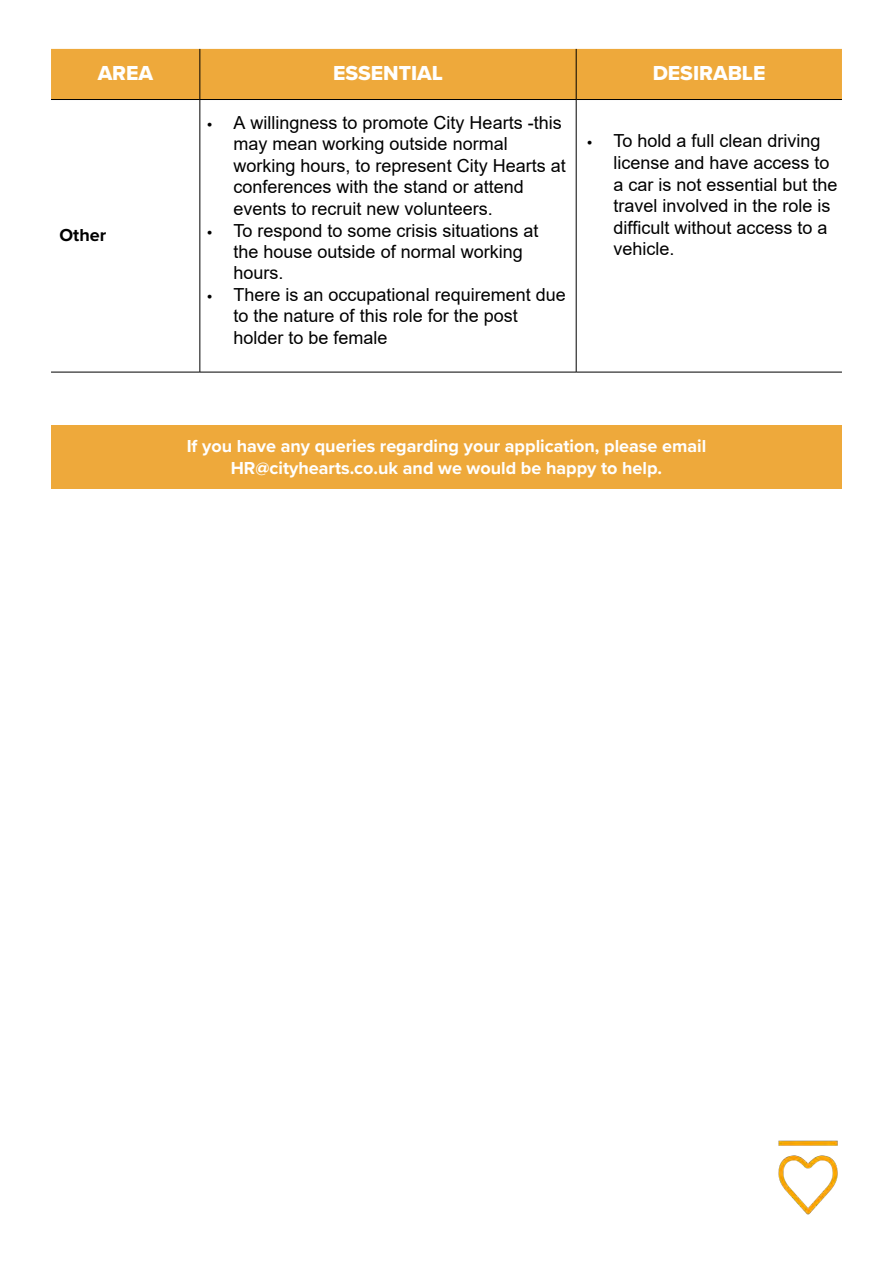
<style>
.page{position:relative;width:893px;height:1263px;background:#fff}
.page>*{position:absolute;margin:0;border:0;box-sizing:border-box;transform-origin:0 0}
.t1{font:21px "Proxima Nova Extrabld";color:#fff}
.t2{font:18px/21.6px "Arial";color:#000}
.t3{font:700 18px/21.6px "Proxima Nova";color:#fff;text-align:center}
.t4{font:700 18px "Proxima Nova";color:#000}
.s1{font-family:"Proxima Nova"}
</style>
<div class="page">
<div style="left:51px;top:49px;width:791px;height:50px;background:#eea93b"></div>
<hr style="left:200px;top:49px;width:1px;height:50px;background:#000">
<hr style="left:576px;top:49px;width:1px;height:50px;background:#000">
<hr style="left:51px;top:99px;width:149px;height:1px;background:#000">
<hr style="left:200px;top:99px;width:376px;height:1px;background:#000">
<hr style="left:200px;top:100px;width:1px;height:272px;background:#000">
<hr style="left:576px;top:99px;width:266px;height:1px;background:#000">
<hr style="left:576px;top:100px;width:1px;height:272px;background:#000">
<hr style="left:51px;top:372px;width:149px;height:1px;background:#000">
<hr style="left:200px;top:372px;width:376px;height:1px;background:#000">
<hr style="left:576px;top:372px;width:266px;height:1px;background:#000">
<div style="left:51px;top:425px;width:791px;height:64px;background:#eea93b"></div>
<img style="left:778px;top:1140px;width:60px;height:75px">
<p class="t1" style="left:98px;top:58px;width:57px">AREA</p>
<p class="t1" style="left:333px;top:58px;width:111px">ESSENTIAL</p>
<p class="t1" style="left:653px;top:58px;width:114px">DESIRABLE</p>
<p class="t4" style="left:60px;top:221px;width:48px">Other</p>
<p class="t2" style="left:234px;top:111px;width:334px;text-indent:-27px"><span class="s1">•</span> A willingness to promote City Hearts -this may mean working outside normal working hours, to represent City Hearts at conferences with the stand or attend events to recruit new volunteers.</p>
<p class="t2" style="left:234px;top:220px;width:307px;line-height:21.1px;text-indent:-27px"><span class="s1">•</span> To respond to some crisis situations at the house outside of normal working hours.</p>
<p class="t2" style="left:234px;top:283px;width:334px;text-indent:-27px"><span class="s1">•</span> There is an occupational requirement due to the nature of this role for the post holder to be female</p>
<p class="t2" style="left:613px;top:130px;width:226px;text-indent:-27px"><span class="s1">•</span> To hold a full clean driving license and have access to a car is not essential but the travel involved in the role is difficult without access to a vehicle.</p>
<p class="t3" style="left:187px;top:435px;width:521px">If you have any queries regarding your application, please email<br>HR@cityhearts.co.uk and we would be happy to help.</p>
</div>
